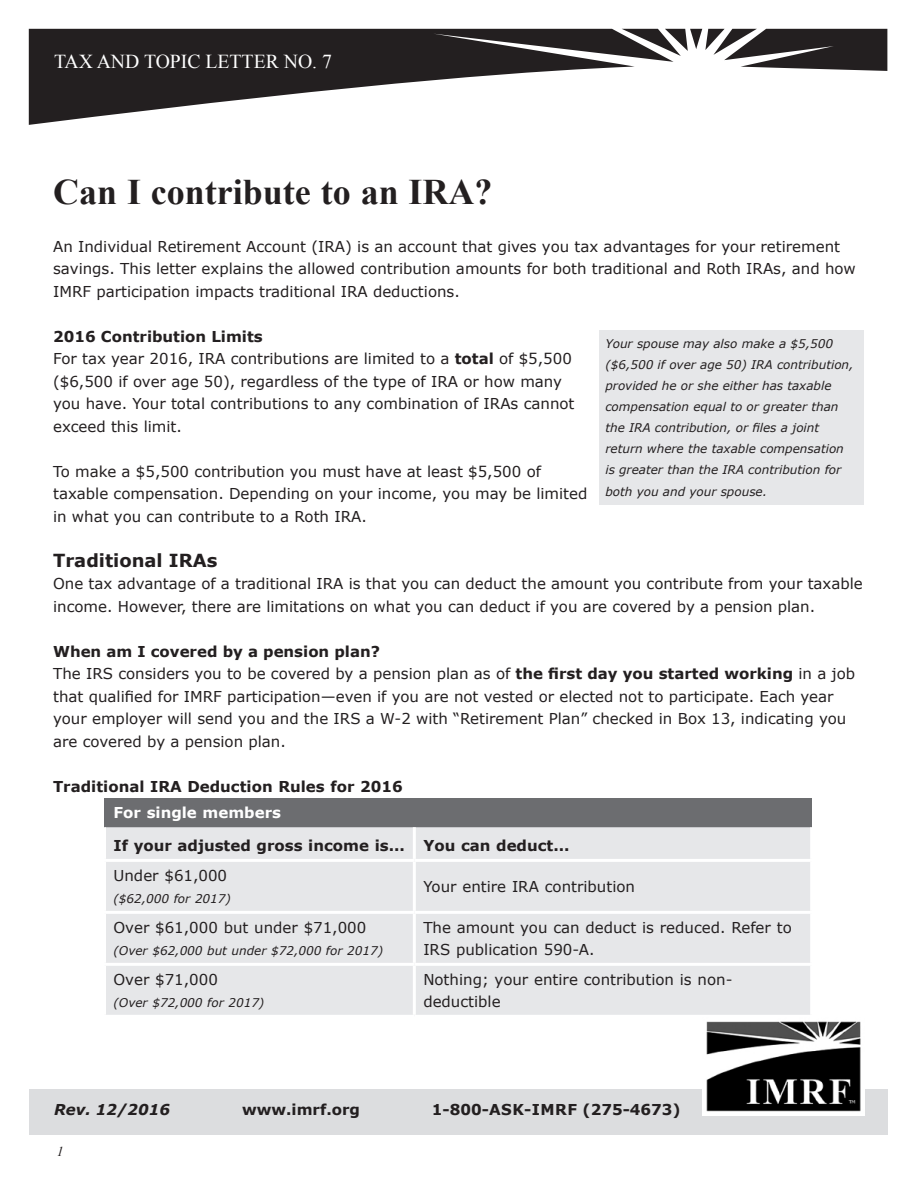
<style>
.page{position:relative;width:918px;height:1188px;background:#fff}
.page>*{position:absolute;margin:0;border:0;box-sizing:border-box;transform-origin:0 0}
.Head{font:700 36px "Times New Roman";color:#231f20}
.t1{font:19.65px "Times New Roman";color:#fff}
.Body{font:700 18px "Verdana";color:#231f20}
.Body-2{font:15px/22.5px "Verdana";color:#231f20}
.Subhead{font:15px/22.5px "Verdana";color:#231f20}
.Subhead-2{font:700 15px "Verdana";color:#231f20}
.Body-3{font:700 15px "Verdana";color:#231f20}
.Subhead-3{font:700 15px "Verdana";color:#fff}
.t2{font:italic 700 15px "Verdana";color:#231f20}
.t3{font:italic 13.5px "Times New Roman";color:#231f20}
.Body-4{font:italic 12px/21px "Verdana";color:#231f20}
.Subhead-4{font:italic 12px "Verdana";color:#231f20}
.s1{font-weight:700}
</style>
<div class="page">
<svg style="left:29px;top:29px;width:858px;height:96px;fill:#231f20"></svg>
<div style="left:29px;top:1089px;width:858px;height:46px;background:#dcdddf"></div>
<img style="left:702px;top:1021px;width:162px;height:94px">
<div style="left:105px;top:798px;width:707px;height:29px;background:#6c6d70"></div>
<div style="left:106px;top:827px;width:704px;height:188px;background:#e6e7e9"></div>
<hr style="left:414px;top:963px;width:399px;height:3px;background:#fff">
<hr style="left:413px;top:914px;width:3px;height:49px;background:#fff">
<hr style="left:103px;top:963px;width:311px;height:3px;background:#fff">
<hr style="left:413px;top:966px;width:3px;height:49px;background:#fff">
<hr style="left:413px;top:827px;width:3px;height:32px;background:#fff">
<hr style="left:103px;top:859px;width:311px;height:3px;background:#fff">
<hr style="left:414px;top:859px;width:399px;height:3px;background:#fff">
<hr style="left:413px;top:862px;width:3px;height:49px;background:#fff">
<hr style="left:103px;top:911px;width:311px;height:3px;background:#fff">
<hr style="left:414px;top:911px;width:399px;height:3px;background:#fff">
<div style="left:599px;top:330px;width:265px;height:175px;background:#e6e7e9"></div>
<h2 class="t1" style="left:54px;top:48px;width:279px">TAX AND TOPIC LETTER NO. 7</h2>
<p class="Head" style="left:53px;top:167px;width:441px">Can I contribute to an IRA?</p>
<p class="Body-2" style="left:53px;top:235px;width:804px">An Individual Retirement Account (IRA) is an account that gives you tax advantages for your retirement savings. This letter explains the allowed contribution amounts for both traditional and Roth IRAs, and how<br>IMRF participation impacts traditional IRA deductions.</p>
<p class="Body-3" style="left:53px;top:326px;width:211px">2016 Contribution Limits</p>
<p class="Body-2" style="left:53px;top:347px;width:523px">For tax year 2016, IRA contributions are limited to a <span class="s1">total</span> of $5,500 ($6,500 if over age 50), regardless of the type of IRA or how many you have. Your total contributions to any combination of IRAs cannot exceed this limit.</p>
<p class="Body-2" style="left:53px;top:460px;width:536px">To make a $5,500 contribution you must have at least $5,500 of taxable compensation. Depending on your income, you may be limited in what you can contribute to a Roth IRA.</p>
<p class="Body" style="left:53px;top:547px;width:166px">Traditional IRAs</p>
<p class="Body-2" style="left:53px;top:572px;width:811px">One tax advantage of a traditional IRA is that you can deduct the amount you contribute from your taxable income. However, there are limitations on what you can deduct if you are covered by a pension plan.</p>
<p class="Body-3" style="left:53px;top:641px;width:328px">When am I covered by a pension plan?</p>
<p class="Body-2" style="left:53px;top:662px;width:804px">The IRS considers you to be covered by a pension plan as of <span class="s1">the first day you started working</span> in a job that qualified for IMRF participation—even if you are not vested or elected not to participate. Each year your employer will send you and the IRS a W-2 with “Retirement Plan” checked in Box 13, indicating you are covered by a pension plan.</p>
<p class="Subhead-2" style="left:53px;top:776px;width:351px">Traditional IRA Deduction Rules for 2016</p>
<p class="Subhead-3" style="left:114px;top:802px;width:169px">For single members</p>
<p class="Subhead-2" style="left:114px;top:835px;width:293px">If your adjusted gross income is...</p>
<p class="Subhead-2" style="left:423px;top:835px;width:148px">You can deduct...</p>
<p class="Subhead" style="left:114px;top:864px;width:115px">Under $61,000</p>
<p class="Subhead-4" style="left:114px;top:891px;width:119px">($62,000 for 2017)</p>
<p class="Body-4" style="left:605px;top:333px;width:250px">Your spouse may also make a $5,500 ($6,500 if over age 50) IRA contribution, provided he or she either has taxable compensation equal to or greater than the IRA contribution, or files a joint return where the taxable compensation is greater than the IRA contribution for</p>
<p class="Body-4" style="left:605px;top:481px;width:163px">both you and your spouse.</p>
<p class="Subhead" style="left:423px;top:875px;width:213px">Your entire IRA contribution</p>
<p class="Subhead" style="left:114px;top:916px;width:254px">Over $61,000 but under $71,000</p>
<p class="Subhead-4" style="left:114px;top:943px;width:271px">(Over $62,000 but under $72,000 for 2017)</p>
<p class="Subhead" style="left:114px;top:968px;width:106px">Over $71,000</p>
<p class="Subhead-4" style="left:114px;top:995px;width:152px">(Over $72,000 for 2017)</p>
<p class="Subhead" style="left:423px;top:916px;width:370px">The amount you can deduct is reduced. Refer to<br>IRS publication 590-A.</p>
<p class="Subhead" style="left:423px;top:968px;width:311px">Nothing; your entire contribution is non&shy;deductible</p>
<p class="t2" style="left:54px;top:1099px;width:118px">Rev. 12/2016</p>
<p class="Subhead-2" style="left:242px;top:1099px;width:119px">www.imrf.org</p>
<p class="Subhead-2" style="left:432px;top:1099px;width:250px">1-800-ASK-IMRF (275-4673)</p>
<p class="t3" style="left:57px;top:1142px;width:8px">1</p>
</div>
